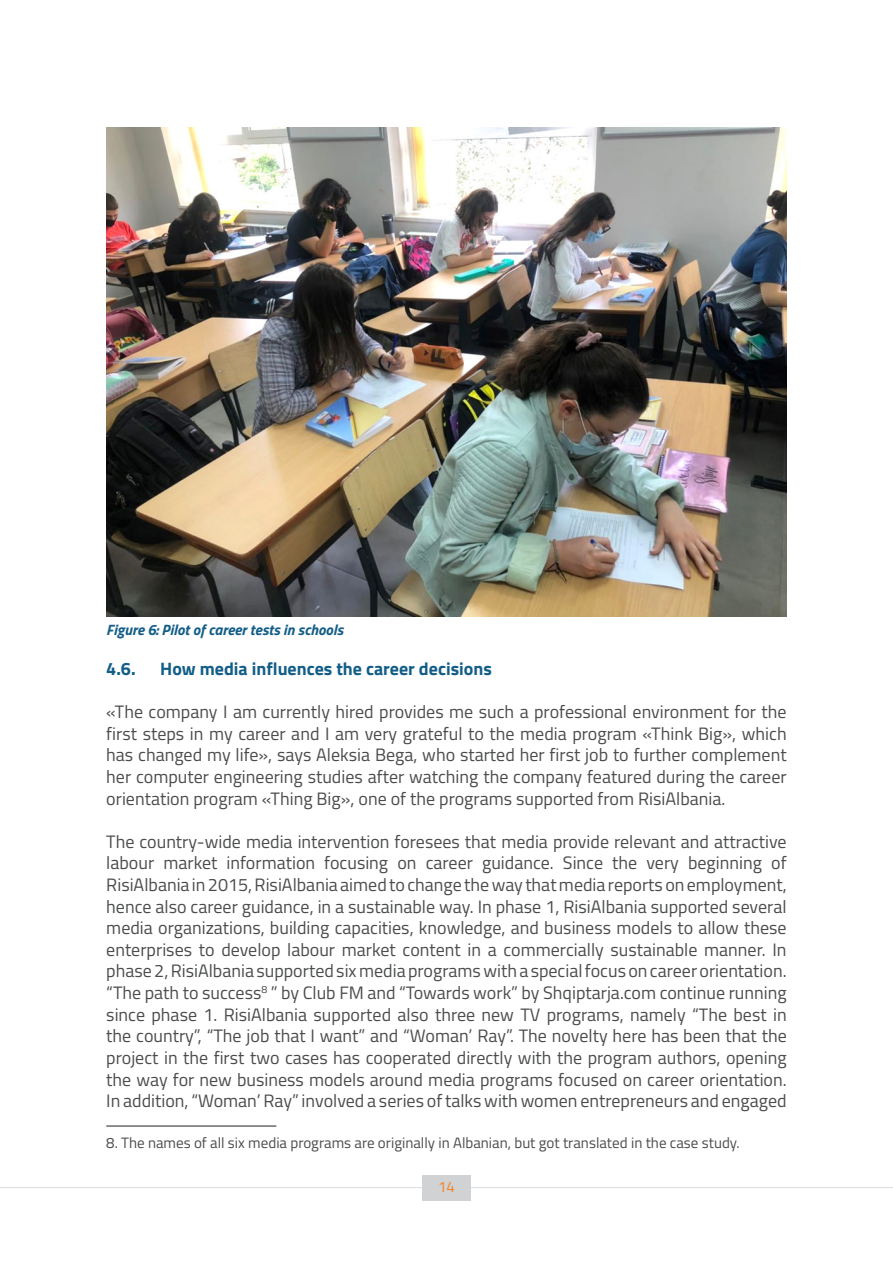
<style>
.page{position:relative;width:893px;height:1263px;background:#fff}
.page>*{position:absolute;margin:0;border:0;box-sizing:border-box;transform-origin:0 0}
.t1{font:18px/21.6px "Titillium";color:#4b4c4d;text-align:justify}
.t2{font:700 18px "Titillium";color:#135e88}
.t3{font:15px "Titillium";color:#4b4c4d}
.t4{font:italic 700 15px "Titillium";color:#135e88}
.t5{font:15px "Titillium";color:#f58220}
</style>
<div class="page">
<hr style="left:0;top:1187px;width:893px;height:1px;background:#4b4c4d">
<div style="left:422px;top:1174px;width:49px;height:26px;background:#d1d2d4"></div>
<hr style="left:106px;top:1126px;width:170px;height:1px;background:#231f20">
<img style="left:106px;top:128px;width:680px;height:488px">
<p class="t4" style="left:106px;top:618px;width:238px">Figure 6: Pilot of career tests in schools</p>
<p class="t2" style="left:106px;top:655px;width:31px">4.6.</p>
<p class="t2" style="left:160px;top:655px;width:333px">How media influences the career decisions</p>
<p class="t1" style="left:106px;top:700px;width:682px">«The company I am currently hired provides me such a professional environment for the first steps in my career and I am very grateful to the media program «Think Big», which has changed my life», says Aleksia Bega, who started her first job to further complement her computer engineering studies after watching the company featured during the career orientation program «Thing Big», one of the programs supported from RisiAlbania.</p>
<p class="t1" style="left:106px;top:830px;width:682px">The country-wide media intervention foresees that media provide relevant and attractive labour market information focusing on career guidance. Since the very beginning of RisiAlbania in 2015, RisiAlbania aimed to change the way that media reports on employment, hence also career guidance, in a sustainable way. In phase 1, RisiAlbania supported several media organizations, building capacities, knowledge, and business models to allow these enterprises to develop labour market content in a commercially sustainable manner. In phase 2, RisiAlbania supported six media programs with a special focus on career orientation. “The path to success<sup>8</sup> ” by Club FM and “Towards work” by Shqiptarja.com continue running since phase 1. RisiAlbania supported also three new TV programs, namely “The best in the country”, “The job that I want” and “Woman’ Ray”. The novelty here has been that the project in the first two cases has cooperated directly with the program authors, opening the way for new business models around media programs focused on career orientation.<br>In addition, “Woman’ Ray” involved a series of talks with women entrepreneurs and engaged</p>
<p class="t3" style="left:106px;top:1131px;width:635px">8. The names of all six media programs are originally in Albanian, but got translated in the case study.</p>
<p class="t5" style="left:438px;top:1176px;width:18px">14</p>
</div>
